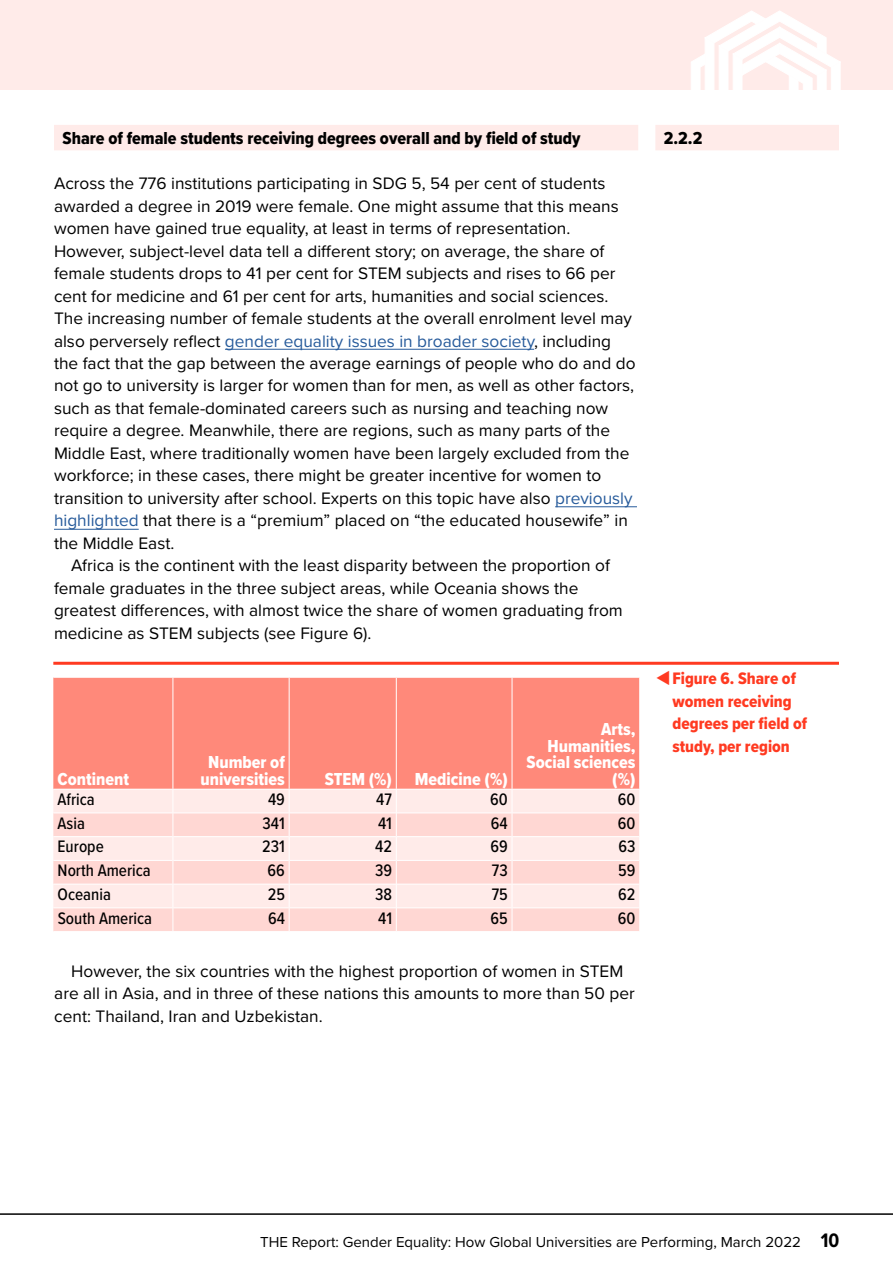
<style>
.page{position:relative;width:893px;height:1263px;background:#fff}
.page>*{position:absolute;margin:0;border:0;box-sizing:border-box;transform-origin:0 0}
.t1{font:18px/16.5px "Proxima Nova Cond Extrabld";color:#fff;text-align:center}
.t2{font:18px "Proxima Nova Cond Extrabld";color:#000}
.t3{font:17.25px/22.5px "Proxima Nova";color:#000}
.t4{font:500 17.25px "Proxima Nova Cond";color:#000}
.t5{font:17.25px/22.5px "Proxima Nova Cond Extrabld";color:#ff3a21}
.t6{font:15px "Proxima Nova";color:#000}
.s1{color:#275b9b}
.s2{font-family:"Proxima Nova Cond";font-weight:700;font-size:20.25px}
</style>
<div class="page">
<div style="left:0;top:0;width:893px;height:90px;background:#ffebe9"></div>
<svg style="left:691px;top:11px;width:149px;height:79px"></svg>
<hr style="left:0;top:1213px;width:893px;height:2px;background:#000">
<div style="left:54px;top:125px;width:584px;height:25px;background:#ffebe9"></div>
<hr style="left:225px;top:349px;width:309px;height:1px;background:#275b9b">
<hr style="left:555px;top:506px;width:82px;height:1px;background:#275b9b">
<hr style="left:54px;top:529px;width:85px;height:1px;background:#275b9b">
<div style="left:53px;top:678px;width:586px;height:111px;background:#ff897a"></div>
<div style="left:53px;top:790px;width:586px;height:22px;background:#ffebe9"></div>
<svg style="left:53px;top:814px;width:586px;height:117px;background:#ffdfdc"></svg>
<hr style="left:53px;top:836px;width:120px;height:1px;background:#fff">
<hr style="left:173px;top:836px;width:116px;height:1px;background:#fff">
<hr style="left:290px;top:836px;width:106px;height:1px;background:#fff">
<hr style="left:397px;top:836px;width:115px;height:1px;background:#fff">
<hr style="left:512px;top:836px;width:127px;height:1px;background:#fff">
<hr style="left:53px;top:860px;width:120px;height:1px;background:#fff">
<hr style="left:173px;top:860px;width:116px;height:1px;background:#fff">
<hr style="left:290px;top:860px;width:106px;height:1px;background:#fff">
<hr style="left:397px;top:860px;width:115px;height:1px;background:#fff">
<hr style="left:512px;top:860px;width:127px;height:1px;background:#fff">
<hr style="left:53px;top:884px;width:120px;height:1px;background:#fff">
<hr style="left:173px;top:884px;width:116px;height:1px;background:#fff">
<hr style="left:290px;top:884px;width:106px;height:1px;background:#fff">
<hr style="left:397px;top:884px;width:115px;height:1px;background:#fff">
<hr style="left:512px;top:884px;width:127px;height:1px;background:#fff">
<hr style="left:53px;top:908px;width:120px;height:1px;background:#fff">
<hr style="left:173px;top:908px;width:116px;height:1px;background:#fff">
<hr style="left:290px;top:908px;width:106px;height:1px;background:#fff">
<hr style="left:397px;top:908px;width:115px;height:1px;background:#fff">
<hr style="left:512px;top:908px;width:127px;height:1px;background:#fff">
<svg style="left:173px;top:790px;width:1px;height:141px"></svg>
<svg style="left:289px;top:790px;width:1px;height:141px"></svg>
<svg style="left:396px;top:790px;width:1px;height:141px"></svg>
<svg style="left:512px;top:790px;width:1px;height:141px"></svg>
<hr style="left:173px;top:678px;width:1px;height:111px;background:#fff">
<hr style="left:289px;top:678px;width:1px;height:111px;background:#fff">
<hr style="left:396px;top:678px;width:1px;height:111px;background:#fff">
<hr style="left:512px;top:678px;width:1px;height:111px;background:#fff">
<hr style="left:53px;top:662px;width:786px;height:3px;background:#ff3a21">
<div style="left:655px;top:125px;width:184px;height:25px;background:#ffebe9"></div>
<p class="t2" style="left:63px;top:125px;width:520px">Share of female students receiving degrees overall and by field of study</p>
<p class="t3" style="left:54px;top:171px;width:583px">Across the 776 institutions participating in SDG 5, 54 per cent of students awarded a degree in 2019 were female. One might assume that this means women have gained true equality, at least in terms of representation.<br>However, subject-level data tell a different story; on average, the share of female students drops to 41 per cent for STEM subjects and rises to 66 per cent for medicine and 61 per cent for arts, humanities and social sciences.<br>The increasing number of female students at the overall enrolment level may also perversely reflect <span class="s1">gender equality issues in broader society</span>, including the fact that the gap between the average earnings of people who do and do not go to university is larger for women than for men, as well as other factors, such as that female-dominated careers such as nursing and teaching now require a degree. Meanwhile, there are regions, such as many parts of the Middle East, where traditionally women have been largely excluded from the workforce; in these cases, there might be greater incentive for women to transition to university after school. Experts on this topic have also <span class="s1">previously highlighted</span> that there is a “premium” placed on “the educated housewife” in the Middle East.</p>
<p class="t3" style="left:54px;top:554px;width:570px;text-indent:17px">Africa is the continent with the least disparity between the proportion of female graduates in the three subject areas, while Oceania shows the greatest differences, with almost twice the share of women graduating from medicine as STEM subjects (see Figure 6).</p>
<p class="t1" style="left:58px;top:770px;width:73px">Continent</p>
<p class="t1" style="left:200px;top:754px;width:86px">Number of universities</p>
<p class="t1" style="left:325px;top:770px;width:69px">STEM (%)</p>
<p class="t1" style="left:415px;top:770px;width:94px">Medicine (%)</p>
<p class="t1" style="left:526px;top:721px;width:110px;text-align:right">Arts,<br>Humanities,<br>Social sciences (%)</p>
<p class="t4" style="left:58px;top:786px;width:39px">Africa</p>
<p class="t4" style="left:268px;top:786px;width:18px">49</p>
<p class="t4" style="left:376px;top:786px;width:17px">47</p>
<p class="t4" style="left:490px;top:786px;width:19px">60</p>
<p class="t4" style="left:618px;top:786px;width:19px">60</p>
<p class="t4" style="left:58px;top:810px;width:29px">Asia</p>
<p class="t4" style="left:263px;top:810px;width:24px">341</p>
<p class="t4" style="left:378px;top:810px;width:15px">41</p>
<p class="t4" style="left:491px;top:810px;width:18px">64</p>
<p class="t4" style="left:618px;top:810px;width:19px">60</p>
<p class="t4" style="left:58px;top:834px;width:48px">Europe</p>
<p class="t4" style="left:262px;top:834px;width:24px">231</p>
<p class="t4" style="left:375px;top:834px;width:18px">42</p>
<p class="t4" style="left:490px;top:834px;width:19px">69</p>
<p class="t4" style="left:618px;top:834px;width:19px">63</p>
<p class="t4" style="left:58px;top:858px;width:95px">North America</p>
<p class="t4" style="left:268px;top:858px;width:19px">66</p>
<p class="t4" style="left:375px;top:858px;width:19px">39</p>
<p class="t4" style="left:492px;top:858px;width:17px">73</p>
<p class="t4" style="left:618px;top:858px;width:19px">59</p>
<p class="t4" style="left:58px;top:881px;width:55px">Oceania</p>
<p class="t4" style="left:268px;top:881px;width:19px">25</p>
<p class="t4" style="left:375px;top:881px;width:18px">38</p>
<p class="t4" style="left:492px;top:881px;width:18px">75</p>
<p class="t4" style="left:618px;top:881px;width:19px">62</p>
<p class="t4" style="left:58px;top:905px;width:96px">South America</p>
<p class="t4" style="left:268px;top:905px;width:18px">64</p>
<p class="t4" style="left:378px;top:905px;width:15px">41</p>
<p class="t4" style="left:491px;top:905px;width:19px">65</p>
<p class="t4" style="left:618px;top:905px;width:19px">60</p>
<p class="t3" style="left:54px;top:959px;width:582px;text-indent:17px">However, the six countries with the highest proportion of women in STEM are all in Asia, and in three of these nations this amounts to more than 50 per cent: Thailand, Iran and Uzbekistan.</p>
<p class="t2" style="left:664px;top:125px;width:40px">2.2.2</p>
<p class="t5" style="left:672px;top:667px;width:136px">Figure 6. Share of women receiving degrees per field of study, per region</p>
<p class="t6" style="left:260px;top:1230px;width:581px">THE Report: Gender Equality: How Global Universities are Performing, March 2022 <span class="s2">10</span></p>
</div>
